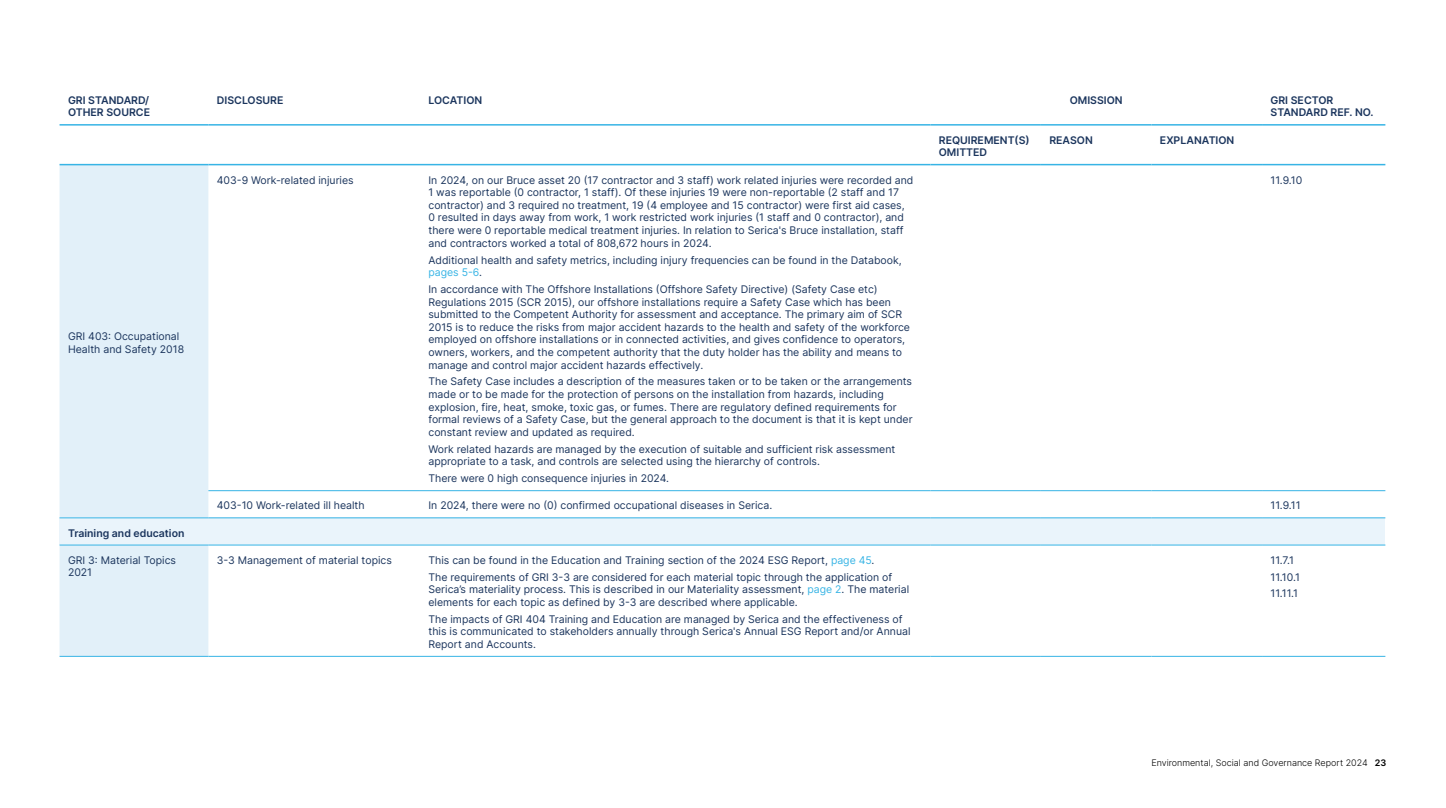
<style>
.page{position:relative;width:1446px;height:808px;background:#fff}
.page>*{position:absolute;margin:0;border:0;box-sizing:border-box;transform-origin:0 0}
.t1{font:10.5px/12.6px "Inter";color:#1b355d}
.t2{font:600 10.5px/12.6px "Inter";color:#1b355d}
.t3{font:300 9px "Inter";color:#000}
.s1{color:#37b4e5}
.s2{font-weight:600}
</style>
<div class="page">
<div style="left:60px;top:165px;width:148px;height:491px;background:#e2f0f9"></div>
<div style="left:60px;top:518px;width:1325px;height:27px;background:#eaf4fb"></div>
<hr style="left:60px;top:124px;width:148px;height:2px;background:#37b4e5">
<hr style="left:60px;top:164px;width:148px;height:1px;background:#37b4e5">
<hr style="left:208px;top:124px;width:212px;height:2px;background:#37b4e5">
<hr style="left:208px;top:164px;width:212px;height:1px;background:#37b4e5">
<hr style="left:420px;top:124px;width:510px;height:2px;background:#37b4e5">
<hr style="left:420px;top:164px;width:510px;height:1px;background:#37b4e5">
<hr style="left:930px;top:164px;width:111px;height:1px;background:#37b4e5">
<hr style="left:1041px;top:164px;width:110px;height:1px;background:#37b4e5">
<hr style="left:1151px;top:164px;width:111px;height:1px;background:#37b4e5">
<hr style="left:1262px;top:124px;width:123px;height:2px;background:#37b4e5">
<hr style="left:1262px;top:164px;width:123px;height:1px;background:#37b4e5">
<hr style="left:930px;top:124px;width:111px;height:2px;background:#37b4e5">
<hr style="left:1041px;top:124px;width:110px;height:2px;background:#37b4e5">
<hr style="left:1151px;top:124px;width:111px;height:2px;background:#37b4e5">
<hr style="left:208px;top:490px;width:212px;height:1px;background:#37b4e5">
<hr style="left:420px;top:490px;width:510px;height:1px;background:#37b4e5">
<hr style="left:930px;top:490px;width:111px;height:1px;background:#37b4e5">
<hr style="left:1041px;top:490px;width:110px;height:1px;background:#37b4e5">
<hr style="left:1151px;top:490px;width:111px;height:1px;background:#37b4e5">
<hr style="left:1262px;top:490px;width:123px;height:1px;background:#37b4e5">
<hr style="left:60px;top:517px;width:148px;height:1px;background:#37b4e5">
<hr style="left:208px;top:517px;width:212px;height:1px;background:#37b4e5">
<hr style="left:420px;top:517px;width:510px;height:1px;background:#37b4e5">
<hr style="left:930px;top:517px;width:111px;height:1px;background:#37b4e5">
<hr style="left:1041px;top:517px;width:110px;height:1px;background:#37b4e5">
<hr style="left:1151px;top:517px;width:111px;height:1px;background:#37b4e5">
<hr style="left:1262px;top:517px;width:123px;height:1px;background:#37b4e5">
<hr style="left:60px;top:545px;width:148px;height:1px;background:#37b4e5">
<hr style="left:208px;top:545px;width:212px;height:1px;background:#37b4e5">
<hr style="left:420px;top:545px;width:510px;height:1px;background:#37b4e5">
<hr style="left:930px;top:545px;width:111px;height:1px;background:#37b4e5">
<hr style="left:1041px;top:545px;width:110px;height:1px;background:#37b4e5">
<hr style="left:1151px;top:545px;width:111px;height:1px;background:#37b4e5">
<hr style="left:1262px;top:545px;width:123px;height:1px;background:#37b4e5">
<hr style="left:208px;top:656px;width:212px;height:1px;background:#37b4e5">
<hr style="left:420px;top:656px;width:510px;height:1px;background:#37b4e5">
<hr style="left:930px;top:656px;width:111px;height:1px;background:#37b4e5">
<hr style="left:1041px;top:656px;width:110px;height:1px;background:#37b4e5">
<hr style="left:1151px;top:656px;width:111px;height:1px;background:#37b4e5">
<hr style="left:1262px;top:656px;width:123px;height:1px;background:#37b4e5">
<hr style="left:60px;top:656px;width:148px;height:1px;background:#37b4e5">
<p class="t2" style="left:68px;top:93px;width:84px">GRI STANDARD/<br>OTHER SOURCE</p>
<p class="t2" style="left:217px;top:93px;width:68px">DISCLOSURE</p>
<p class="t2" style="left:428px;top:93px;width:55px">LOCATION</p>
<p class="t2" style="left:1069px;top:93px;width:54px">OMISSION</p>
<p class="t2" style="left:1270px;top:93px;width:104px">GRI SECTOR<br>STANDARD REF. NO.</p>
<p class="t2" style="left:939px;top:133px;width:92px">REQUIREMENT(S)<br>OMITTED</p>
<p class="t2" style="left:1049px;top:133px;width:45px">REASON</p>
<p class="t2" style="left:1160px;top:133px;width:76px">EXPLANATION</p>
<p class="t1" style="left:68px;top:330px;width:118px">GRI 403: Occupational<br>Health and Safety 2018</p>
<p class="t1" style="left:217px;top:173px;width:138px">403-9 Work-related injuries</p>
<p class="t1" style="left:428px;top:173px;width:486px">In 2024, on our Bruce asset 20 (17 contractor and 3 staff) work related injuries were recorded and 1 was reportable (0 contractor, 1 staff). Of these injuries 19 were non-reportable (2 staff and 17 contractor) and 3 required no treatment, 19 (4 employee and 15 contractor) were first aid cases, 0 resulted in days away from work, 1 work restricted work injuries (1 staff and 0 contractor), and there were 0 reportable medical treatment injuries. In relation to Serica's Bruce installation, staff and contractors worked a total of 808,672 hours in 2024.</p>
<p class="t1" style="left:428px;top:253px;width:475px">Additional health and safety metrics, including injury frequencies can be found in the Databook, <span class="s1">pages 5-6</span>.</p>
<p class="t1" style="left:428px;top:283px;width:483px">In accordance with The Offshore Installations (Offshore Safety Directive) (Safety Case etc)<br>Regulations 2015 (SCR 2015), our offshore installations require a Safety Case which has been submitted to the Competent Authority for assessment and acceptance. The primary aim of SCR 2015 is to reduce the risks from major accident hazards to the health and safety of the workforce employed on offshore installations or in connected activities, and gives confidence to operators, owners, workers, and the competent authority that the duty holder has the ability and means to manage and control major accident hazards effectively.</p>
<p class="t1" style="left:428px;top:375px;width:486px">The Safety Case includes a description of the measures taken or to be taken or the arrangements made or to be made for the protection of persons on the installation from hazards, including explosion, fire, heat, smoke, toxic gas, or fumes. There are regulatory defined requirements for formal reviews of a Safety Case, but the general approach to the document is that it is kept under constant review and updated as required.</p>
<p class="t1" style="left:428px;top:442px;width:468px">Work related hazards are managed by the execution of suitable and sufficient risk assessment appropriate to a task, and controls are selected using the hierarchy of controls.</p>
<p class="t1" style="left:428px;top:472px;width:242px">There were 0 high consequence injuries in 2024.</p>
<p class="t1" style="left:1270px;top:173px;width:33px">11.9.10</p>
<p class="t1" style="left:217px;top:499px;width:149px">403-10 Work-related ill health</p>
<p class="t1" style="left:428px;top:499px;width:345px">In 2024, there were no (0) confirmed occupational diseases in Serica.</p>
<p class="t1" style="left:1270px;top:499px;width:32px">11.9.11</p>
<p class="t2" style="left:68px;top:526px;width:118px">Training and education</p>
<p class="t1" style="left:68px;top:553px;width:110px">GRI 3: Material Topics<br>2021</p>
<p class="t1" style="left:217px;top:553px;width:176px">3-3 Management of material topics</p>
<p class="t1" style="left:428px;top:551px;width:465px;line-height:16.8px">This can be found in the Education and Training section of the 2024 ESG Report, <span class="s1">page 45</span>.<br>The requirements of GRI 3-3 are considered for each material topic through the application of</p>
<p class="t1" style="left:428px;top:583px;width:482px">Serica’s materiality process. This is described in our Materiality assessment, <span class="s1">page 2</span>. The material elements for each topic as defined by 3-3 are described where applicable.</p>
<p class="t1" style="left:428px;top:612px;width:483px">The impacts of GRI 404 Training and Education are managed by Serica and the effectiveness of this is communicated to stakeholders annually through Serica's Annual ESG Report and/or Annual<br>Report and Accounts.</p>
<p class="t1" style="left:1270px;top:551px;width:31px;line-height:16.8px">11.7.1<br>11.10.1<br>11.11.1</p>
<p class="t3" style="left:1151px;top:756px;width:237px">Environmental, Social and Governance Report 2024 <span class="s2">23</span></p>
</div>
